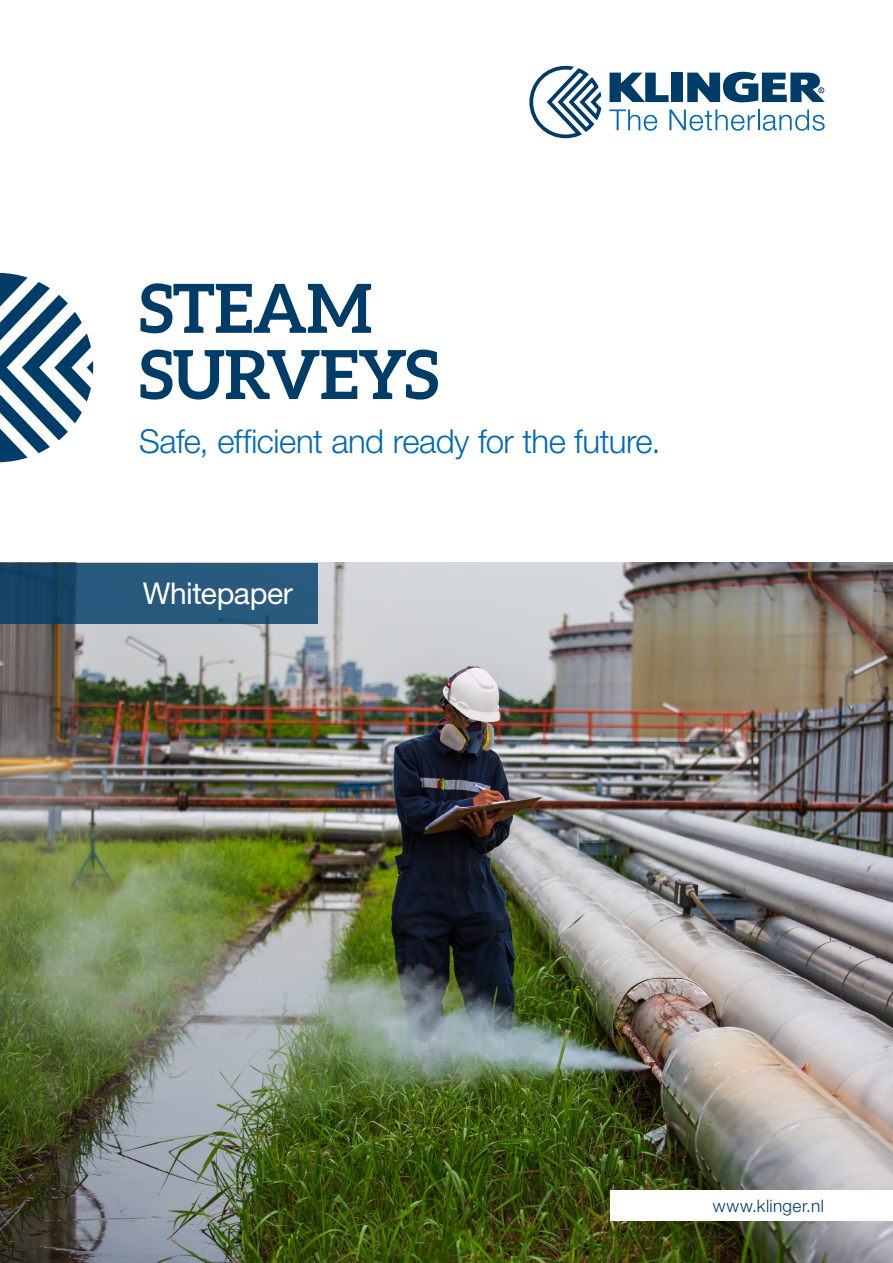
<style>
.page{position:relative;width:893px;height:1263px;background:#fff}
.page>*{position:absolute;margin:0;border:0;box-sizing:border-box;transform-origin:0 0}
.t1{font:700 67.65px/66.2px "Aleo";letter-spacing:-.015em;color:#003c68}
.t2{font:300 33px "Helvetica Neue LT Pro";letter-spacing:-.015em;color:#0069b4}
.t3{font:30px "Helvetica Neue LT Pro";letter-spacing:-.015em;color:#fff}
.t4{font:300 17.25px "Helvetica Neue LT Pro";letter-spacing:.02em;color:#003c68}
</style>
<div class="page">
<svg style="left:0;top:273px;width:93px;height:189px"></svg>
<img style="left:0;top:563px;width:893px;height:700px">
<div style="left:671px;top:73px;width:11px;height:29px;background:#003c68"></div>
<svg style="left:609px;top:73px;width:60px;height:29px"></svg>
<svg style="left:687px;top:72px;width:138px;height:30px"></svg>
<svg style="left:529px;top:66px;width:72px;height:72px"></svg>
<svg style="left:609px;top:109px;width:48px;height:22px"></svg>
<svg style="left:669px;top:109px;width:156px;height:22px"></svg>
<svg style="left:0;top:563px;width:318px;height:61px;background:#235377"></svg>
<div style="left:610px;top:1191px;width:283px;height:30px;background:#fff"></div>
<h1 class="t1" style="left:139px;top:278px;width:301px">STEAM<br>SURVEYS</h1>
<p class="t2" style="left:139px;top:421px;width:523px">Safe, efficient and ready for the future.</p>
<p class="t3" style="left:143px;top:575px;width:152px">Whitepaper</p>
<p class="t4" style="left:713px;top:1195px;width:113px">www.klinger.nl</p>
</div>
